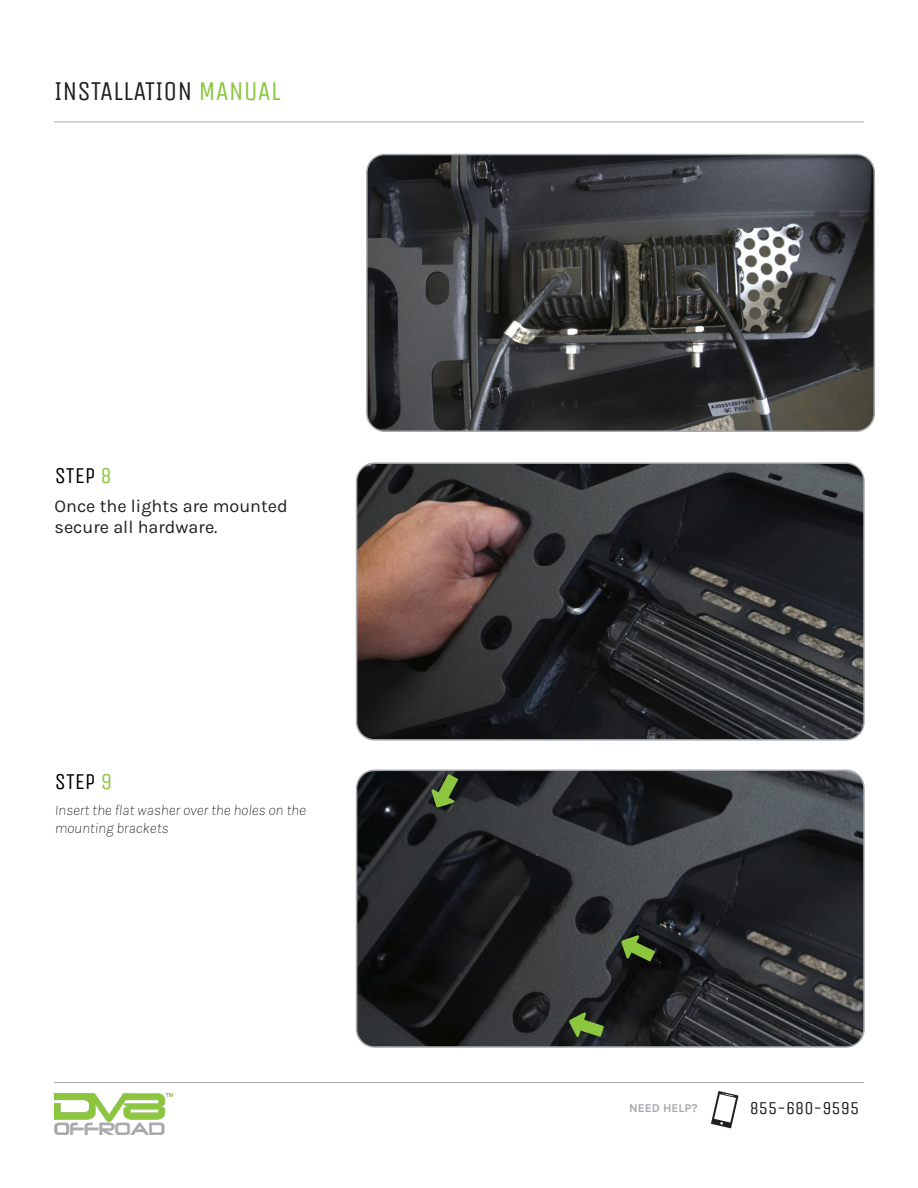
<style>
.page{position:relative;width:918px;height:1188px;background:#fff}
.page>*{position:absolute;margin:0;border:0;box-sizing:border-box;transform-origin:0 0}
.t1{font:27px "Unica One";color:#231f20}
.t2{font:22.5px "Unica One";color:#010101}
.t3{font:18px/21.6px "Karla";color:#231f20}
.t4{font:18px "Unica One";color:#231f20}
.t5{font:italic 200 15px/18px "Karla";color:#040503}
.t6{font:700 12px "Karla";color:#a8a9ad}
.s1{color:#8bc63e}
</style>
<div class="page">
<img style="left:357px;top:770px;width:505px;height:275px">
<div style="left:356px;top:770px;width:509px;height:278px;border:2px solid #a8a9ad;border-radius:18px"></div>
<hr style="left:54px;top:122px;width:810px;height:1px;background:#a8a9ad">
<img style="left:54px;top:1093px;width:119px;height:41px">
<hr style="left:54px;top:1082px;width:810px;height:1px;background:#a8a9ad">
<svg style="left:711px;top:1091px;width:28px;height:37px"></svg>
<img style="left:369px;top:155px;width:505px;height:274px">
<div style="left:366px;top:154px;width:509px;height:278px;border:2px solid #a8a9ad;border-radius:18px"></div>
<img style="left:359px;top:465px;width:503px;height:273px">
<div style="left:356px;top:462px;width:509px;height:279px;border:2px solid #a8a9ad;border-radius:18px"></div>
<svg style="left:431px;top:774px;width:27px;height:34px"></svg>
<svg style="left:621px;top:935px;width:34px;height:26px"></svg>
<svg style="left:569px;top:1012px;width:35px;height:25px"></svg>
<p class="t1" style="left:54px;top:72px;width:228px">INSTALLATION <span class="s1">MANUAL</span></p>
<p class="t2" style="left:55px;top:460px;width:59px">STEP <span class="s1">8</span></p>
<p class="t3" style="left:55px;top:494px;width:235px">Once the lights are mounted secure all hardware.</p>
<p class="t2" style="left:55px;top:766px;width:59px">STEP <span class="s1">9</span></p>
<p class="t5" style="left:55px;top:801px;width:253px">Insert the flat washer over the holes on the mounting brackets</p>
<p class="t6" style="left:629px;top:1100px;width:70px">NEED HELP?</p>
<p class="t4" style="left:750px;top:1095px;width:111px">855-680-9595</p>
</div>
